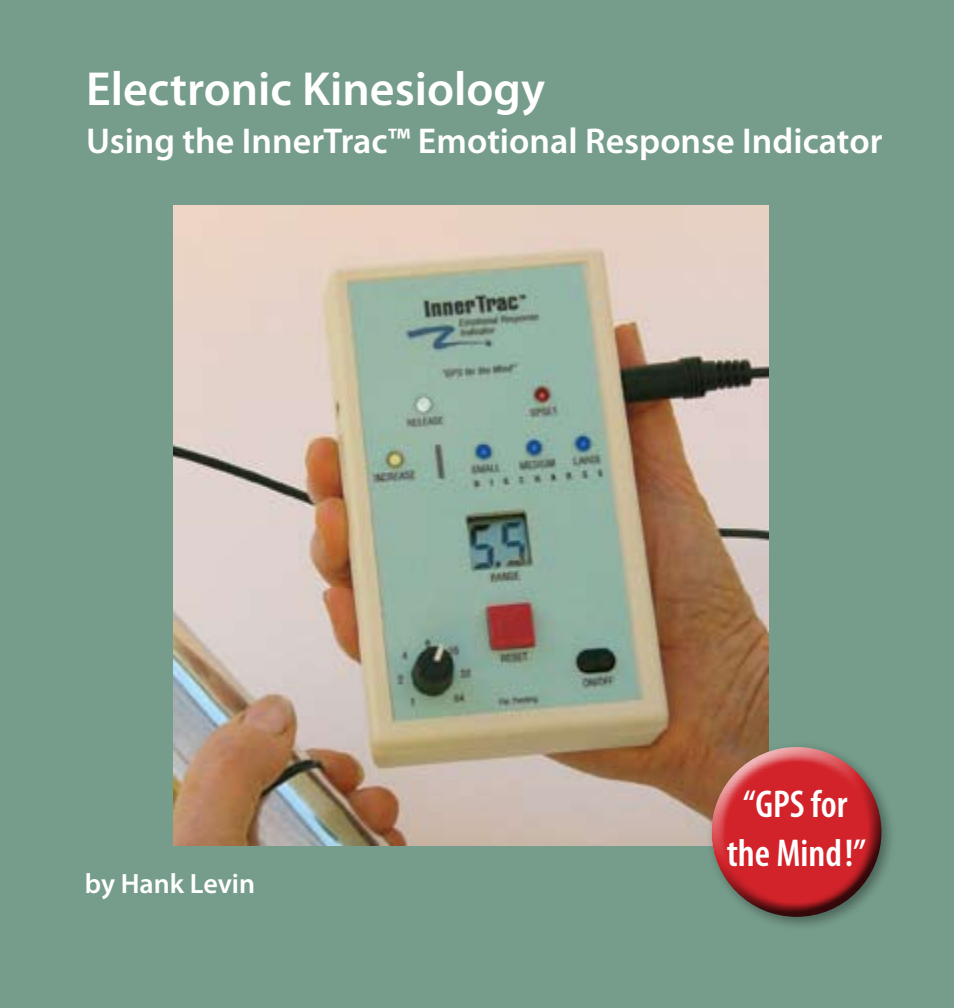
<style>
.page{position:relative;width:954px;height:1008px;background:#769d8b}
.page>*{position:absolute;margin:0;border:0;box-sizing:border-box;transform-origin:0 0}
.t1{font:600 48px "Myriad Pro";color:#fff}
.t2{font:600 condensed 39px/48.6px "Myriad Pro";color:#fff;text-align:center}
.t3{font:600 36px "Myriad Pro";color:#fff}
.t4{font:600 28px "Myriad Pro";color:#fff}
</style>
<div class="page">
<img style="left:173px;top:205px;width:595px;height:641px">
<div style="left:705px;top:740px;width:191px;height:192px;background:#000;opacity:.37"></div>
<div style="left:708px;top:746px;width:172px;height:134px;background:#fff;opacity:.75"></div>
<div style="left:711px;top:773px;width:171px;height:145px;background:#000;opacity:.75"></div>
<h1 class="t1" style="left:86px;top:59px;width:460px">Electronic Kinesiology</h1>
<p class="t3" style="left:86px;top:118px;width:798px">Using the InnerTrac™ Emotional Response Indicator</p>
<p class="t4" style="left:85px;top:866px;width:172px">by Hank Levin</p>
<p class="t2" style="left:727px;top:780px;width:141px">“GPS for the Mind!”</p>
</div>
